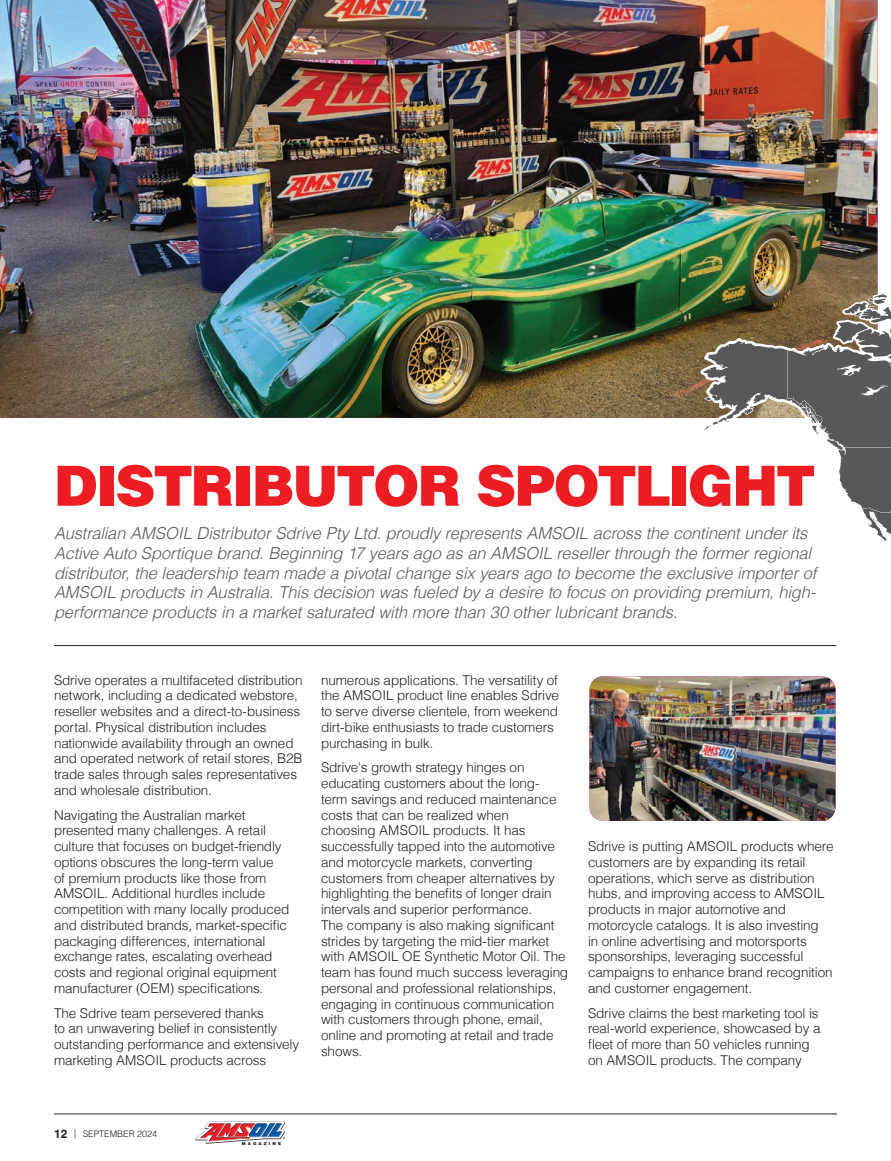
<style>
.page{position:relative;width:891px;height:1161px;background:#fff}
.page>*{position:absolute;margin:0;border:0;box-sizing:border-box;transform-origin:0 0}
.t1{font:900 55.5px "Helvetica LT";letter-spacing:-.04em;color:#ee1d23}
.t2{font:italic 300 16.5px/19.8px "Helvetica LT";letter-spacing:-.01em;color:#57585a}
.t3{font:300 13.5px/15.8px "Helvetica LT";letter-spacing:-.01em;color:#231f20}
.t4{font:300 9px "Helvetica LT";color:#231f20}
.t5{font:900 4.2px "Helvetica LT";letter-spacing:.5em;color:#231f20}
.s1{font-weight:700;font-size:12px}
</style>
<div class="page">
<hr style="left:54px;top:1114px;width:783px;height:1px;background:#231f20">
<svg style="left:195px;top:1121px;width:90px;height:23px"></svg>
<img style="left:0;top:0;width:878px;height:418px">
<hr style="left:54px;top:645px;width:782px;height:1px;background:#231f20">
<img style="left:699px;top:256px;width:179px;height:391px">
<svg style="left:751px;top:645px;width:8px;height:2px"></svg>
<svg style="left:740px;top:626px;width:5px;height:6px"></svg>
<svg style="left:720px;top:593px;width:18px;height:16px"></svg>
<svg style="left:788px;top:638px;width:8px;height:9px"></svg>
<svg style="left:703px;top:293px;width:188px;height:275px"></svg>
<img style="left:590px;top:676px;width:246px;height:145px">
<h1 class="t1" style="left:54px;top:450px;width:763px">DISTRIBUTOR SPOTLIGHT</h1>
<p class="t2" style="left:54px;top:523px;width:764px">Australian AMSOIL Distributor Sdrive Pty Ltd. proudly represents AMSOIL across the continent under its Active Auto Sportique brand. Beginning 17 years ago as an AMSOIL reseller through the former regional distributor, the leadership team made a pivotal change six years ago to become the exclusive importer of AMSOIL products in Australia. This decision was fueled by a desire to focus on providing premium, high&shy;performance products in a market saturated with more than 30 other lubricant brands.</p>
<p class="t3" style="left:54px;top:672px;width:250px">Sdrive operates a multifaceted distribution network, including a dedicated webstore, reseller websites and a direct-to-business portal. Physical distribution includes nationwide availability through an owned and operated network of retail stores, B2B trade sales through sales representatives and wholesale distribution.</p>
<p class="t3" style="left:54px;top:807px;width:237px">Navigating the Australian market presented many challenges. A retail culture that focuses on budget-friendly options obscures the long-term value<br>of premium products like those from AMSOIL. Additional hurdles include competition with many locally produced and distributed brands, market-specific packaging differences, international exchange rates, escalating overhead costs and regional original equipment manufacturer (OEM) specifications.</p>
<p class="t3" style="left:54px;top:1005px;width:247px">The Sdrive team persevered thanks<br>to an unwavering belief in consistently outstanding performance and extensively marketing AMSOIL products across</p>
<p class="t3" style="left:321px;top:672px;width:239px">numerous applications. The versatility of the AMSOIL product line enables Sdrive to serve diverse clientele, from weekend dirt-bike enthusiasts to trade customers purchasing in bulk.</p>
<p class="t3" style="left:321px;top:760px;width:249px">Sdrive's growth strategy hinges on educating customers about the long&shy;term savings and reduced maintenance costs that can be realized when<br>choosing AMSOIL products. It has successfully tapped into the automotive and motorcycle markets, converting customers from cheaper alternatives by highlighting the benefits of longer drain intervals and superior performance.<br>The company is also making significant strides by targeting the mid-tier market with AMSOIL OE Synthetic Motor Oil. The team has found much success leveraging personal and professional relationships, engaging in continuous communication with customers through phone, email, online and promoting at retail and trade shows.</p>
<p class="t3" style="left:588px;top:838px;width:247px">Sdrive is putting AMSOIL products where customers are by expanding its retail operations, which serve as distribution hubs, and improving access to AMSOIL products in major automotive and motorcycle catalogs. It is also investing<br>in online advertising and motorsports sponsorships, leveraging successful campaigns to enhance brand recognition and customer engagement.</p>
<p class="t3" style="left:588px;top:1005px;width:234px">Sdrive claims the best marketing tool is real-world experience, showcased by a fleet of more than 50 vehicles running on AMSOIL products. The company</p>
<p class="t4" style="left:54px;top:1128px;width:105px"><span class="s1">12</span> | SEPTEMBER 2024</p>
<p class="t5" style="left:242px;top:1141px;width:41px">MAGAZINE</p>
</div>
